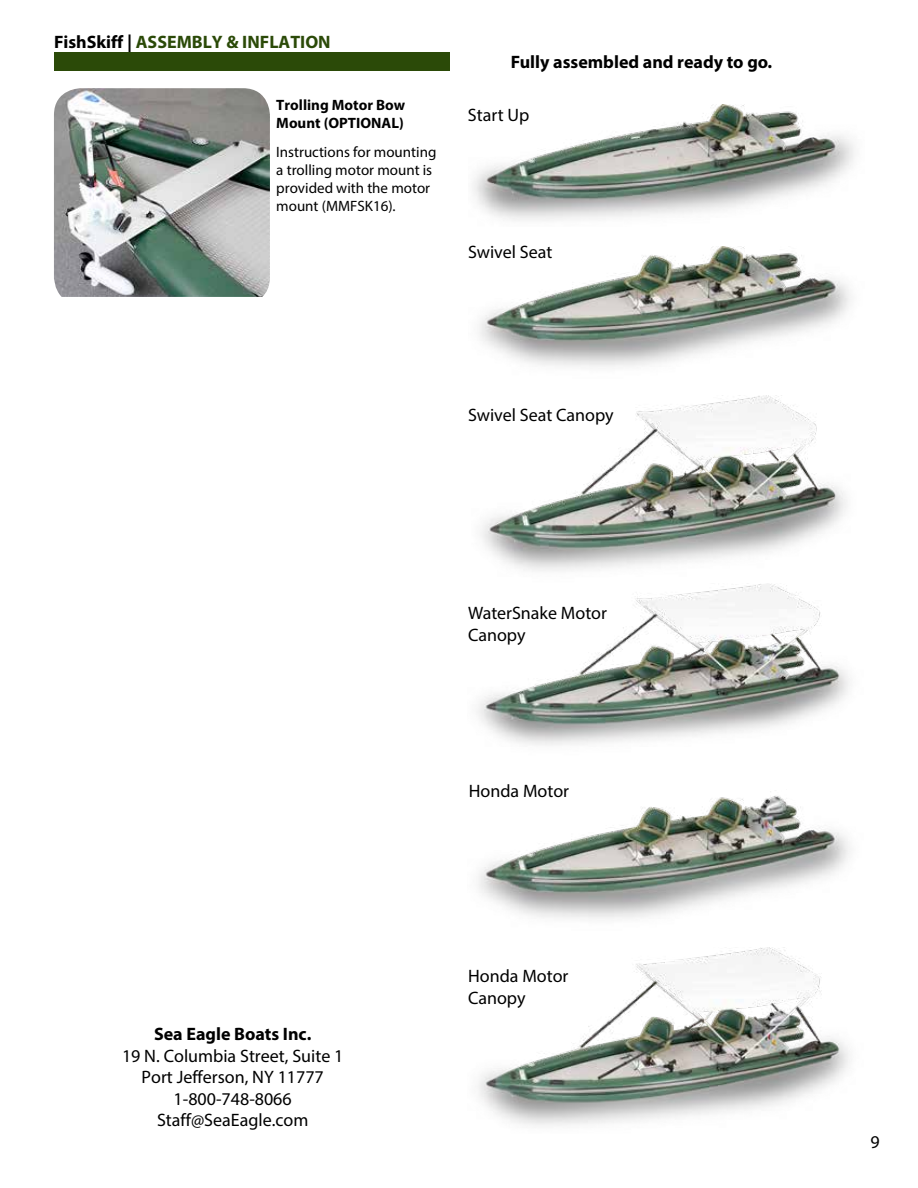
<style>
.page{position:relative;width:918px;height:1188px;background:#fff}
.page>*{position:absolute;margin:0;border:0;box-sizing:border-box;transform-origin:0 0}
.t1{font:18px/21.6px "Myriad Pro";color:#000}
.t2{font:700 18px "Myriad Pro";color:#000}
.t3{font:700 18px "Myriad Pro";color:#2b4a08}
.t4{font:15px/18px "Myriad Pro";color:#000}
.t5{font:700 15px/18px "Myriad Pro";color:#000}
.s1{color:#000}
</style>
<div class="page">
<img style="left:481px;top:396px;width:366px;height:175px">
<img style="left:479px;top:246px;width:372px;height:121px">
<div style="left:54px;top:52px;width:396px;height:19px;background:#2b4a08"></div>
<img style="left:473px;top:105px;width:381px;height:116px">
<img style="left:478px;top:947px;width:371px;height:179px">
<img style="left:54px;top:88px;width:216px;height:209px">
<img style="left:478px;top:791px;width:372px;height:128px">
<img style="left:477px;top:583px;width:372px;height:162px">
<p class="t3" style="left:54px;top:30px;width:278px"><span class="s1">FishSkiff |</span> ASSEMBLY &amp; INFLATION</p>
<p class="t5" style="left:276px;top:96px;width:130px">Trolling Motor Bow<br>Mount (OPTIONAL)</p>
<p class="t4" style="left:276px;top:143px;width:162px">Instructions for mounting a trolling motor mount is provided with the motor mount (MMFSK16).</p>
<p class="t2" style="left:511px;top:50px;width:263px">Fully assembled and ready to go.</p>
<p class="t1" style="left:468px;top:104px;width:63px">Start Up</p>
<p class="t1" style="left:468px;top:241px;width:86px">Swivel Seat</p>
<p class="t1" style="left:468px;top:404px;width:147px">Swivel Seat Canopy</p>
<p class="t2" style="left:154px;top:1022px;width:159px">Sea Eagle Boats Inc.</p>
<p class="t1" style="left:122px;top:1044px;width:223px;text-align:center">19 N. Columbia Street, Suite 1<br>Port Jefferson, NY 11777<br>1-800-748-8066<br>Staff@SeaEagle.com</p>
<p class="t1" style="left:468px;top:602px;width:140px">WaterSnake Motor<br>Canopy</p>
<p class="t1" style="left:469px;top:780px;width:102px">Honda Motor</p>
<p class="t1" style="left:468px;top:965px;width:102px">Honda Motor<br>Canopy</p>
<p class="t1" style="left:870px;top:1130px;width:11px">9</p>
</div>
